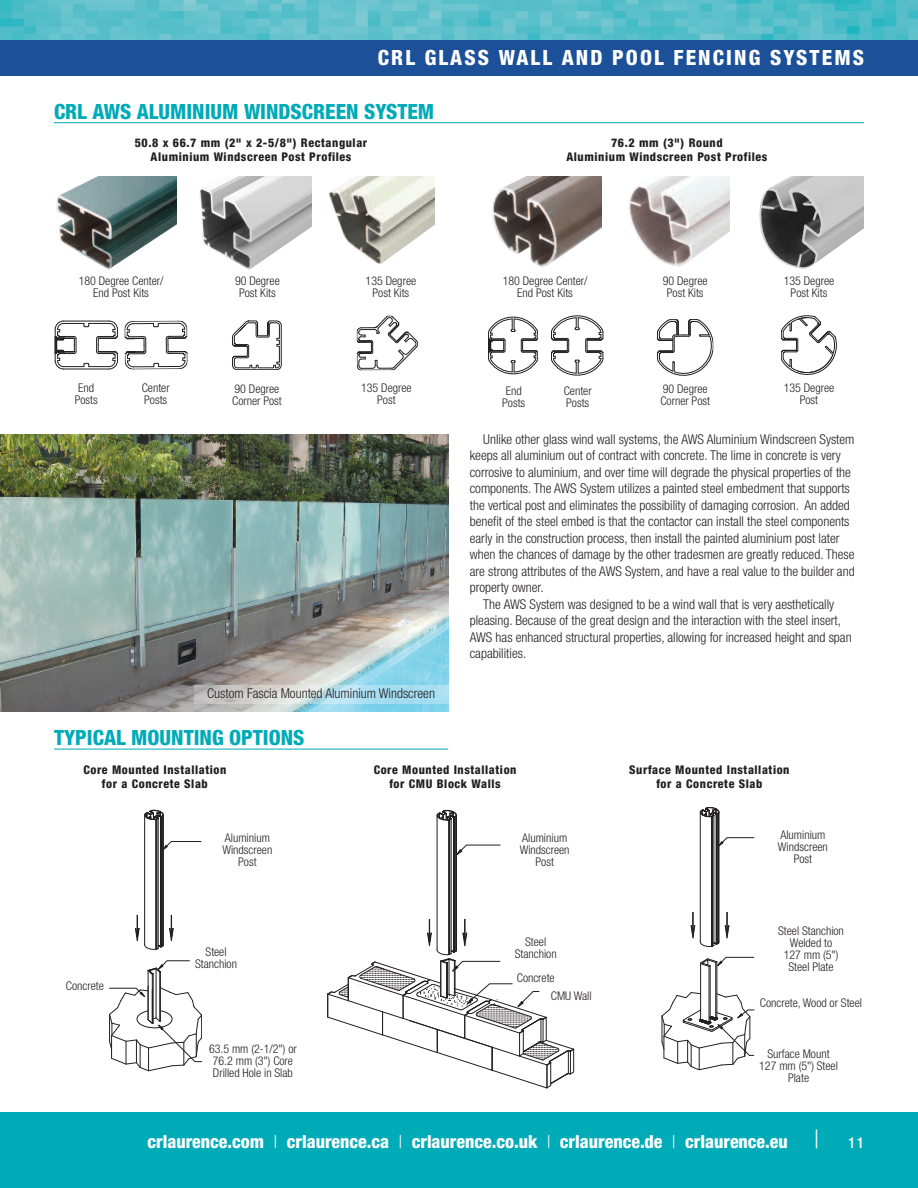
<style>
.page{position:relative;width:918px;height:1188px;background:#fff}
.page>*{position:absolute;margin:0;border:0;box-sizing:border-box;transform-origin:0 0}
.t1{font:800 condensed 21px "Helvetica Neue";color:#00abb8}
.t2{font:800 condensed 21px "Helvetica Neue";letter-spacing:.1em;color:#fff}
.t3{font:800 condensed 18px "Helvetica Neue";color:#fff}
.t4{font:300 condensed 13.5px "Helvetica Neue";color:#231f20}
.t5{font:300 condensed 12px/12px "Helvetica Neue";color:#231f20;text-align:center}
.t6{font:800 condensed 12px/14.4px "Helvetica Neue";letter-spacing:.05em;color:#231f20;text-align:center}
.s1{font-weight:300}
.s2{font-weight:300;font-size:25.5px}
.s3{font-weight:500;font-size:15px}
</style>
<div class="page">
<img style="left:0;top:0;width:918px;height:40px">
<div style="left:0;top:40px;width:918px;height:36px;background:#1c5098"></div>
<div style="left:0;top:1113px;width:918px;height:75px;background:#00abb8"></div>
<hr style="left:362px;top:370px;width:30px;height:1px;background:#231f20">
<svg style="left:357px;top:315px;width:61px;height:55px"></svg>
<svg style="left:232px;top:321px;width:49px;height:49px"></svg>
<svg style="left:488px;top:317px;width:50px;height:57px"></svg>
<svg style="left:781px;top:316px;width:56px;height:59px"></svg>
<svg style="left:657px;top:319px;width:57px;height:57px"></svg>
<svg style="left:551px;top:316px;width:53px;height:59px"></svg>
<img style="left:56px;top:176px;width:121px;height:93px">
<img style="left:328px;top:176px;width:107px;height:88px">
<img style="left:200px;top:176px;width:111px;height:94px">
<img style="left:492px;top:176px;width:109px;height:91px">
<img style="left:759px;top:176px;width:105px;height:93px">
<img style="left:628px;top:176px;width:102px;height:91px">
<hr style="left:64px;top:369px;width:45px;height:1px;background:#231f20">
<svg style="left:55px;top:321px;width:63px;height:48px"></svg>
<svg style="left:124px;top:321px;width:64px;height:49px"></svg>
<img style="left:0;top:434px;width:448px;height:278px">
<hr style="left:163px;top:815px;width:1px;height:130px;background:#231f20">
<hr style="left:162px;top:816px;width:1px;height:130px;background:#231f20">
<hr style="left:161px;top:817px;width:1px;height:130px;background:#231f20">
<hr style="left:160px;top:817px;width:1px;height:130px;background:#231f20">
<hr style="left:156px;top:819px;width:1px;height:130px;background:#231f20">
<hr style="left:144px;top:815px;width:1px;height:130px;background:#231f20">
<svg style="left:144px;top:810px;width:20px;height:10px"></svg>
<hr style="left:158px;top:819px;width:1px;height:129px;background:#231f20">
<svg style="left:135px;top:915px;width:39px;height:35px"></svg>
<hr style="left:153px;top:974px;width:1px;height:49px;background:#231f20">
<hr style="left:148px;top:971px;width:1px;height:49px;background:#231f20">
<hr style="left:156px;top:969px;width:1px;height:49px;background:#231f20">
<hr style="left:152px;top:974px;width:1px;height:49px;background:#231f20">
<hr style="left:160px;top:972px;width:1px;height:49px;background:#231f20">
<svg style="left:163px;top:841px;width:38px;height:10px"></svg>
<svg style="left:147px;top:961px;width:43px;height:14px"></svg>
<svg style="left:109px;top:987px;width:93px;height:84px"></svg>
<hr style="left:717px;top:962px;width:1px;height:55px;background:#231f20">
<hr style="left:715px;top:962px;width:1px;height:56px;background:#231f20">
<hr style="left:709px;top:966px;width:1px;height:56px;background:#231f20">
<hr style="left:710px;top:966px;width:1px;height:55px;background:#231f20">
<hr style="left:700px;top:963px;width:1px;height:56px;background:#231f20">
<svg style="left:725px;top:912px;width:4px;height:26px"></svg>
<hr style="left:714px;top:816px;width:1px;height:129px;background:#231f20">
<hr style="left:700px;top:812px;width:1px;height:130px;background:#231f20">
<hr style="left:711px;top:817px;width:1px;height:129px;background:#231f20">
<hr style="left:712px;top:816px;width:1px;height:130px;background:#231f20">
<hr style="left:716px;top:814px;width:1px;height:130px;background:#231f20">
<hr style="left:717px;top:814px;width:1px;height:130px;background:#231f20">
<hr style="left:718px;top:813px;width:1px;height:130px;background:#231f20">
<hr style="left:719px;top:812px;width:1px;height:130px;background:#231f20">
<svg style="left:691px;top:912px;width:28px;height:35px"></svg>
<svg style="left:700px;top:807px;width:20px;height:10px"></svg>
<svg style="left:717px;top:837px;width:37px;height:10px"></svg>
<svg style="left:700px;top:957px;width:54px;height:10px"></svg>
<svg style="left:661px;top:992px;width:93px;height:78px"></svg>
<hr style="left:451px;top:819px;width:1px;height:135px;background:#231f20">
<hr style="left:437px;top:815px;width:1px;height:135px;background:#231f20">
<hr style="left:448px;top:820px;width:1px;height:135px;background:#231f20">
<hr style="left:449px;top:820px;width:1px;height:134px;background:#231f20">
<hr style="left:453px;top:817px;width:1px;height:135px;background:#231f20">
<hr style="left:454px;top:817px;width:1px;height:135px;background:#231f20">
<hr style="left:455px;top:817px;width:1px;height:134px;background:#231f20">
<hr style="left:456px;top:815px;width:1px;height:135px;background:#231f20">
<svg style="left:436px;top:810px;width:21px;height:11px"></svg>
<svg style="left:455px;top:845px;width:45px;height:11px"></svg>
<svg style="left:327px;top:919px;width:248px;height:170px"></svg>
<div style="left:503px;top:937px;width:66px;height:36px;background:#fff"></div>
<hr style="left:54px;top:749px;width:394px;height:1px;background:#00abb8">
<hr style="left:54px;top:122px;width:810px;height:1px;background:#00abb8">
<img style="left:194px;top:686px;width:254px;height:17px">
<h1 class="t2" style="left:378px;top:50px;width:488px">CRL GLASS WALL AND POOL FENCING SYSTEMS</h1>
<h1 class="t1" style="left:54px;top:104px;width:382px">CRL AWS ALUMINIUM WINDSCREEN SYSTEM</h1>
<p class="t6" style="left:135px;top:136px;width:234px">50.8 x 66.7 mm (2" x 2-5/8") Rectangular<br>Aluminium Windscreen Post Profiles</p>
<p class="t5" style="left:79px;top:276px;width:86px">180 Degree Center/<br>End Post Kits</p>
<p class="t5" style="left:235px;top:276px;width:46px">90 Degree<br>Post Kits</p>
<p class="t5" style="left:366px;top:276px;width:52px">135 Degree<br>Post Kits</p>
<p class="t6" style="left:566px;top:136px;width:202px">76.2 mm (3") Round<br>Aluminium Windscreen Post Profiles</p>
<p class="t5" style="left:503px;top:276px;width:86px">180 Degree Center/<br>End Post Kits</p>
<p class="t5" style="left:663px;top:276px;width:46px">90 Degree<br>Post Kits</p>
<p class="t5" style="left:784px;top:276px;width:52px">135 Degree<br>Post Kits</p>
<p class="t5" style="left:75px;top:383px;width:25px;text-align:left">End<br>Posts</p>
<p class="t5" style="left:142px;top:383px;width:29px;text-align:left">Center<br>Posts</p>
<p class="t5" style="left:232px;top:384px;width:51px;text-align:left">90 Degree<br>Corner Post</p>
<p class="t5" style="left:361px;top:383px;width:52px">135 Degree<br>Post</p>
<p class="t5" style="left:660px;top:384px;width:51px;text-align:left">90 Degree<br>Corner Post</p>
<p class="t5" style="left:784px;top:383px;width:52px">135 Degree<br>Post</p>
<p class="t5" style="left:502px;top:386px;width:25px;text-align:left">End<br>Posts</p>
<p class="t5" style="left:564px;top:386px;width:29px;text-align:left">Center<br>Posts</p>
<p class="t4" style="left:207px;top:689px;width:229px">Custom Fascia Mounted Aluminium Windscreen</p>
<h1 class="t1" style="left:54px;top:730px;width:252px">TYPICAL MOUNTING OPTIONS</h1>
<p class="t4" style="left:483px;top:434px;width:373px">Unlike other glass wind wall systems, the AWS Aluminium Windscreen System</p>
<p class="t4" style="left:470px;top:451px;width:373px">keeps all aluminium out of contract with concrete. The lime in concrete is very</p>
<p class="t4" style="left:470px;top:467px;width:383px">corrosive to aluminium, and over time will degrade the physical properties of the</p>
<p class="t4" style="left:470px;top:484px;width:382px">components. The AWS System utilizes a painted steel embedment that supports</p>
<p class="t4" style="left:470px;top:500px;width:382px">the vertical post and eliminates the possibility of damaging corrosion. An added</p>
<p class="t4" style="left:470px;top:517px;width:381px">benefit of the steel embed is that the contactor can install the steel components</p>
<p class="t4" style="left:470px;top:533px;width:371px">early in the construction process, then install the painted aluminium post later</p>
<p class="t4" style="left:470px;top:550px;width:386px">when the chances of damage by the other tradesmen are greatly reduced. These</p>
<p class="t4" style="left:470px;top:566px;width:386px">are strong attributes of the AWS System, and have a real value to the builder and</p>
<p class="t4" style="left:470px;top:583px;width:75px">property owner.</p>
<p class="t4" style="left:483px;top:599px;width:352px">The AWS System was designed to be a wind wall that is very aesthetically</p>
<p class="t4" style="left:470px;top:616px;width:373px">pleasing. Because of the great design and the interaction with the steel insert,</p>
<p class="t4" style="left:470px;top:632px;width:383px">AWS has enhanced structural properties, allowing for increased height and span</p>
<p class="t4" style="left:470px;top:649px;width:58px">capabilities.</p>
<p class="t6" style="left:83px;top:763px;width:144px">Core Mounted Installation for a Concrete Slab</p>
<p class="t6" style="left:374px;top:763px;width:144px">Core Mounted Installation for CMU Block Walls</p>
<p class="t6" style="left:629px;top:763px;width:162px">Surface Mounted Installation for a Concrete Slab</p>
<p class="t5" style="left:66px;top:981px;width:39px">Concrete</p>
<p class="t5" style="left:222px;top:832px;width:51px">Aluminium<br>Windscreen<br>Post</p>
<p class="t5" style="left:520px;top:833px;width:51px">Aluminium<br>Windscreen<br>Post</p>
<p class="t5" style="left:195px;top:947px;width:43px">Steel<br>Stanchion</p>
<p class="t5" style="left:515px;top:937px;width:43px">Steel<br>Stanchion</p>
<p class="t5" style="left:551px;top:970px;width:42px;line-height:17.4px;text-align:left;text-indent:-34px">Concrete<br>CMU Wall</p>
<p class="t5" style="left:209px;top:1044px;width:89px">63.5 mm (2-1/2") or<br>76.2 mm (3") Core<br>Drilled Hole in Slab</p>
<p class="t5" style="left:778px;top:830px;width:51px">Aluminium<br>Windscreen<br>Post</p>
<p class="t5" style="left:778px;top:926px;width:67px">Steel Stanchion<br>Welded to<br>127 mm (5")<br>Steel Plate</p>
<p class="t5" style="left:760px;top:997px;width:103px">Concrete, Wood or Steel</p>
<p class="t5" style="left:759px;top:1049px;width:80px">Surface Mount<br>127 mm (5") Steel<br>Plate</p>
<h2 class="t3" style="left:147px;top:1135px;width:718px">crlaurence.com <span class="s1">|</span> crlaurence.ca <span class="s1">|</span> crlaurence.co.uk <span class="s1">|</span> crlaurence.de <span class="s1">|</span> crlaurence.eu <span class="s2">|</span> <span class="s3">11</span></h2>
</div>
